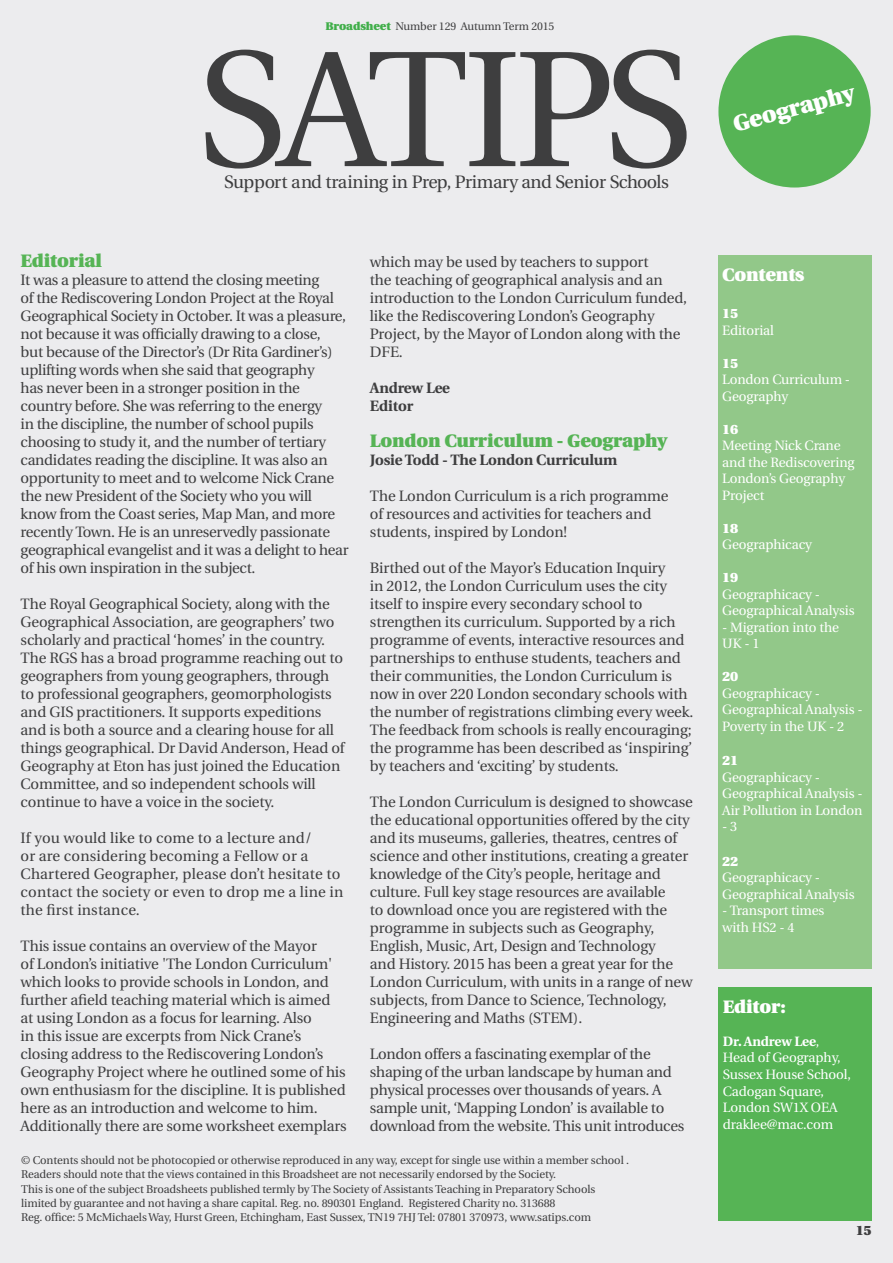
<style>
.page{position:relative;width:893px;height:1263px;background:#ececee}
.page>*{position:absolute;margin:0;border:0;box-sizing:border-box;transform-origin:0 0}
.t1{font:164.85px "Utopia";letter-spacing:-.04em;color:#3e3e3f}
.t2{font:900 22.5px "Utopia";color:#fff}
.t3{font:18px "Utopia";letter-spacing:-.02em;color:#3e3e3f}
.t4{font:900 18px "Utopia";letter-spacing:-.01em;color:#56b455}
.t5{font:900 18px "Utopia";letter-spacing:-.01em;color:#fff}
.t6{font:15px/18px "Utopia";letter-spacing:-.01em;color:#3e3e3f}
.t7{font:15px/18px "Utopia";letter-spacing:.01em;color:#3e3e3f}
.t8{font:700 15px "Utopia";letter-spacing:-.01em;color:#3e3e3f}
.t9{font:13.5px/16.5px "Utopia";letter-spacing:-.01em;color:#fff}
.t10{font:900 13.5px "Utopia";letter-spacing:-.01em;color:#fff}
.t11{font:900 13.5px "Utopia";color:#3e3e3f}
.t12{font:11.25px/14.2px "Utopia";letter-spacing:-.01em;color:#3e3e3f}
.t13{font:11.1px "Utopia";letter-spacing:-.01em;color:#3e3e3f}
.s1{font-weight:900;color:#40ae49}
.s2{font-weight:700}
</style>
<div class="page">
<div style="left:718px;top:35px;width:153px;height:153px;background:#56b455;border-radius:50%"></div>
<div style="left:719px;top:255px;width:153px;height:714px;background:#92c889"></div>
<div style="left:719px;top:987px;width:153px;height:233px;background:#56b455"></div>
<p class="t13" style="left:325px;top:20px;width:230px"><span class="s1">Broadsheet</span> Number 129 Autumn Term 2015</p>
<p class="t1" style="left:197px;top:19px;width:497px">SATIPS</p>
<p class="t3" style="left:224px;top:172px;width:446px">Support and training in Prep, Primary and Senior Schools</p>
<p class="t4" style="left:21px;top:251px;width:83px">Editorial</p>
<p class="t6" style="left:21px;top:271px;width:330px">It was a pleasure to attend the closing meeting<br>of the Rediscovering London Project at the Royal Geographical Society in October. It was a pleasure, not because it was officially drawing to a close,<br>but because of the Director’s (Dr Rita Gardiner’s) uplifting words when she said that geography<br>has never been in a stronger position in the country before. She was referring to the energy<br>in the discipline, the number of school pupils choosing to study it, and the number of tertiary candidates reading the discipline. It was also an opportunity to meet and to welcome Nick Crane the new President of the Society who you will know from the Coast series, Map Man, and more recently Town. He is an unreservedly passionate geographical evangelist and it was a delight to hear of his own inspiration in the subject.</p>
<p class="t6" style="left:21px;top:595px;width:326px">The Royal Geographical Society, along with the Geographical Association, are geographers’ two scholarly and practical ‘homes’ in the country.<br>The RGS has a broad programme reaching out to geographers from young geographers, through to professional geographers, geomorphologists and GIS practitioners. It supports expeditions and is both a source and a clearing house for all things geographical. Dr David Anderson, Head of Geography at Eton has just joined the Education Committee, and so independent schools will continue to have a voice in the society.</p>
<p class="t7" style="left:21px;top:829px;width:324px">If you would like to come to a lecture and/<br>or are considering becoming a Fellow or a Chartered Geographer, please don’t hesitate to contact the society or even to drop me a line in the first instance.</p>
<p class="t6" style="left:21px;top:937px;width:328px">This issue contains an overview of the Mayor<br>of London’s initiative 'The London Curriculum' which looks to provide schools in London, and further afield teaching material which is aimed at using London as a focus for learning. Also<br>in this issue are excerpts from Nick Crane’s closing address to the Rediscovering London’s Geography Project where he outlined some of his own enthusiasm for the discipline. It is published here as an introduction and welcome to him.<br>Additionally there are some worksheet exemplars</p>
<p class="t12" style="left:21px;top:1153px;width:609px">© Contents should not be photocopied or otherwise reproduced in any way, except for single use within a member school .</p>
<p class="t12" style="left:21px;top:1167px;width:576px">Readers should note that the views contained in this Broadsheet are not necessarily endorsed by the Society.<br>This is one of the subject Broadsheets published termly by The Society of Assistants Teaching in Preparatory Schools limited by guarantee and not having a share capital. Reg. no. 890301 England. Registered Charity no. 313688</p>
<p class="t12" style="left:21px;top:1210px;width:571px">Reg. office: 5 McMichaels Way, Hurst Green, Etchingham, East Sussex, TN19 7HJ Tel: 07801 370973, www.satips.com</p>
<p class="t6" style="left:370px;top:253px;width:319px">which may be used by teachers to support<br>the teaching of geographical analysis and an introduction to the London Curriculum funded, like the Rediscovering London’s Geography Project, by the Mayor of London along with the DFE.</p>
<p class="t8" style="left:370px;top:379px;width:82px">Andrew Lee</p>
<p class="t8" style="left:370px;top:397px;width:45px">Editor</p>
<p class="t4" style="left:370px;top:431px;width:299px">London Curriculum - Geography</p>
<p class="t8" style="left:370px;top:451px;width:249px">Josie Todd - The London Curriculum</p>
<p class="t6" style="left:370px;top:487px;width:300px">The London Curriculum is a rich programme of resources and activities for teachers and students, inspired by London!</p>
<p class="t6" style="left:370px;top:559px;width:325px">Birthed out of the Mayor’s Education Inquiry<br>in 2012, the London Curriculum uses the city itself to inspire every secondary school to strengthen its curriculum. Supported by a rich programme of events, interactive resources and partnerships to enthuse students, teachers and their communities, the London Curriculum is now in over 220 London secondary schools with the number of registrations climbing every week.<br>The feedback from schools is really encouraging; the programme has been described as ‘inspiring’ by teachers and ‘exciting’ by students.</p>
<p class="t6" style="left:370px;top:793px;width:324px">The London Curriculum is designed to showcase the educational opportunities offered by the city and its museums, galleries, theatres, centres of science and other institutions, creating a greater knowledge of the City’s people, heritage and culture. Full key stage resources are available<br>to download once you are registered with the programme in subjects such as Geography, English, Music, Art, Design and Technology<br>and History. 2015 has been a great year for the London Curriculum, with units in a range of new subjects, from Dance to Science, Technology, Engineering and Maths (STEM).</p>
<p class="t6" style="left:370px;top:1045px;width:316px">London offers a fascinating exemplar of the shaping of the urban landscape by human and physical processes over thousands of years. A sample unit, ‘Mapping London’ is available to download from the website. This unit introduces</p>
<p class="t2" style="left:730px;top:112px;width:126px;rotate:-15deg">Geography</p>
<p class="t5" style="left:722px;top:264px;width:84px">Contents</p>
<p class="t10" style="left:722px;top:306px;width:18px">15</p>
<p class="t9" style="left:722px;top:322px;width:53px">Editorial</p>
<p class="t10" style="left:722px;top:355px;width:18px">15</p>
<p class="t9" style="left:722px;top:372px;width:129px">London Curriculum -<br>Geography</p>
<p class="t10" style="left:722px;top:421px;width:18px">16</p>
<p class="t9" style="left:722px;top:438px;width:134px">Meeting Nick Crane and the Rediscovering<br>London’s Geography<br>Project</p>
<p class="t10" style="left:722px;top:520px;width:18px">18</p>
<p class="t9" style="left:722px;top:537px;width:91px">Geographicacy</p>
<p class="t10" style="left:722px;top:570px;width:18px">19</p>
<p class="t9" style="left:722px;top:586px;width:134px">Geographicacy -<br>Geographical Analysis</p>
<p class="t9" style="left:722px;top:619px;width:118px">- Migration into the<br>UK - 1</p>
<p class="t10" style="left:722px;top:669px;width:18px">20</p>
<p class="t9" style="left:722px;top:685px;width:142px">Geographicacy -<br>Geographical Analysis -<br>Poverty in the UK - 2</p>
<p class="t10" style="left:722px;top:753px;width:18px">21</p>
<p class="t9" style="left:722px;top:769px;width:142px">Geographicacy -<br>Geographical Analysis -<br>Air Pollution in London</p>
<p class="t9" style="left:722px;top:819px;width:17px">- 3</p>
<p class="t10" style="left:722px;top:853px;width:18px">22</p>
<p class="t9" style="left:722px;top:870px;width:134px">Geographicacy -<br>Geographical Analysis</p>
<p class="t9" style="left:722px;top:903px;width:104px">- Transport times with HS2 - 4</p>
<p class="t5" style="left:723px;top:996px;width:65px">Editor:</p>
<p class="t9" style="left:723px;top:1033px;width:130px"><span class="s2">Dr. Andrew Lee</span>,<br>Head of Geography,<br>Sussex House School,<br>Cadogan Square,<br>London SW1X OEA</p>
<p class="t9" style="left:723px;top:1116px;width:112px">draklee@mac.com</p>
<p class="t11" style="left:856px;top:1222px;width:18px">15</p>
</div>
